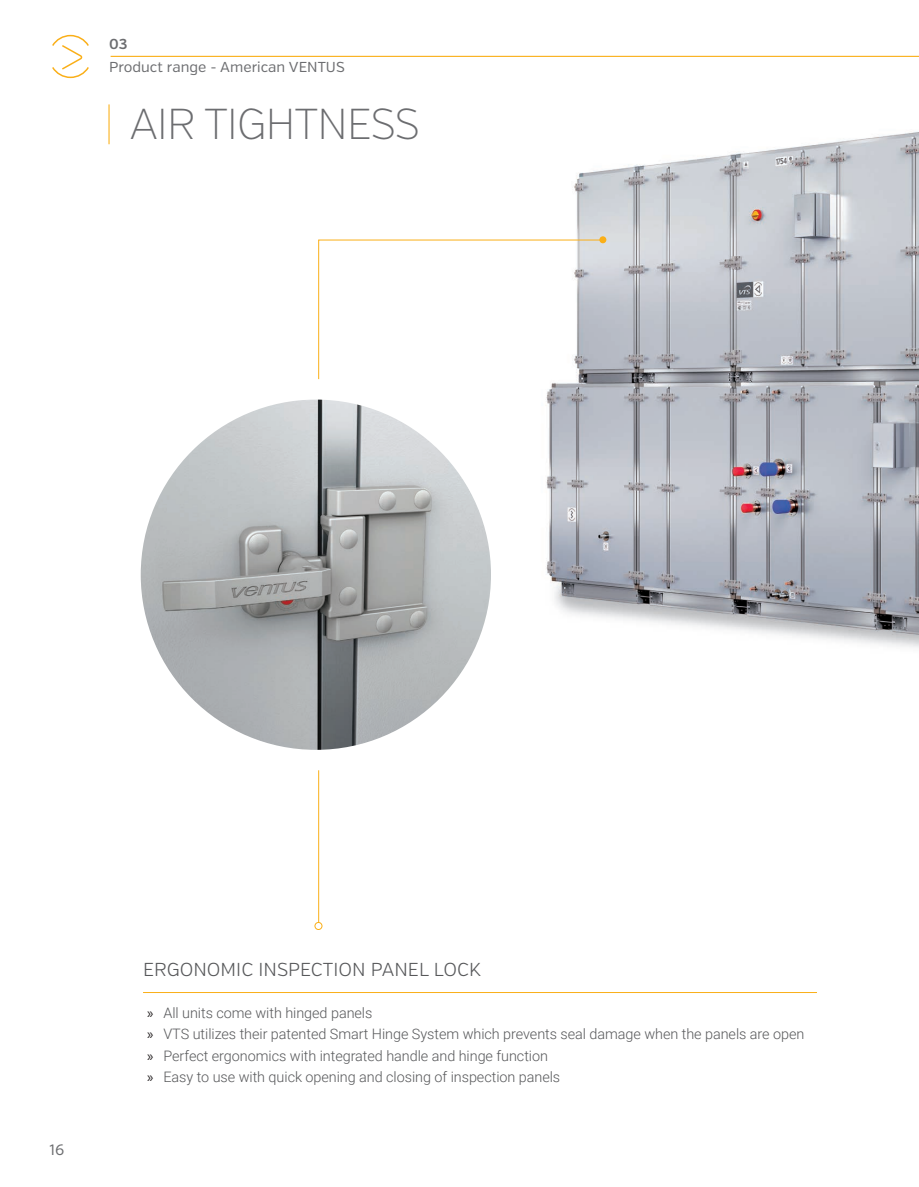
<style>
.page{position:relative;width:919px;height:1187px;background:#fff}
.page>*{position:absolute;margin:0;border:0;box-sizing:border-box;transform-origin:0 0}
.t1{font:200 43.2px "Verb";letter-spacing:-.03em;color:#6c6d70}
.naglowek_tekstu{font:300 18.75px "Verb";color:#57585a}
.t2{font:15px "Verb";color:#6c6d70}
.t3{font:300 14.4px "Roboto";letter-spacing:-.005em;color:#57585a}
.t4{font:14.4px "Verb";color:#6c6d70}
.t5{font:600 14.4px "Verb";color:#6c6d70}
.s1{font-family:"Myriad Pro";font-weight:400;font-size:15px;color:#231f20}
</style>
<div class="page">
<hr style="left:111px;top:56px;width:807px;height:1px;background:#faaf18">
<svg style="left:52px;top:34px;width:37px;height:45px"></svg>
<img style="left:574px;top:131px;width:344px;height:517px">
<div style="left:314px;top:922px;width:8px;height:7px;border:1px solid #faaf18;border-radius:50%"></div>
<svg style="left:318px;top:239px;width:285px;height:684px"></svg>
<div style="left:599px;top:236px;width:7px;height:7px;background:#faaf18;border-radius:50%"></div>
<hr style="left:143px;top:992px;width:673px;height:1px;background:#faaf18">
<hr style="left:108px;top:104px;width:2px;height:40px;background:#faaf18">
<img style="left:130px;top:389px;width:371px;height:371px;border-radius:185px">
<div style="left:120px;top:379px;width:391px;height:391px;border:20px solid #fff;border-radius:50%"></div>
<p class="t5" style="left:109px;top:35px;width:20px">03</p>
<p class="t4" style="left:109px;top:58px;width:237px">Product range - American VENTUS</p>
<p class="t1" style="left:129px;top:98px;width:292px">AIR TIGHTNESS</p>
<p class="t2" style="left:50px;top:1140px;width:16px">16</p>
<p class="naglowek_tekstu" style="left:143px;top:958px;width:339px">ERGONOMIC INSPECTION PANEL LOCK</p>
<p class="t3" style="left:147px;top:1002px;width:227px"><span class="s1">»</span> All units come with hinged panels</p>
<p class="t3" style="left:147px;top:1024px;width:658px"><span class="s1">»</span> VTS utilizes their patented Smart Hinge System which prevents seal damage when the panels are open</p>
<p class="t3" style="left:147px;top:1045px;width:402px"><span class="s1">»</span> Perfect ergonomics with integrated handle and hinge function</p>
<p class="t3" style="left:147px;top:1066px;width:414px"><span class="s1">»</span> Easy to use with quick opening and closing of inspection panels</p>
</div>
